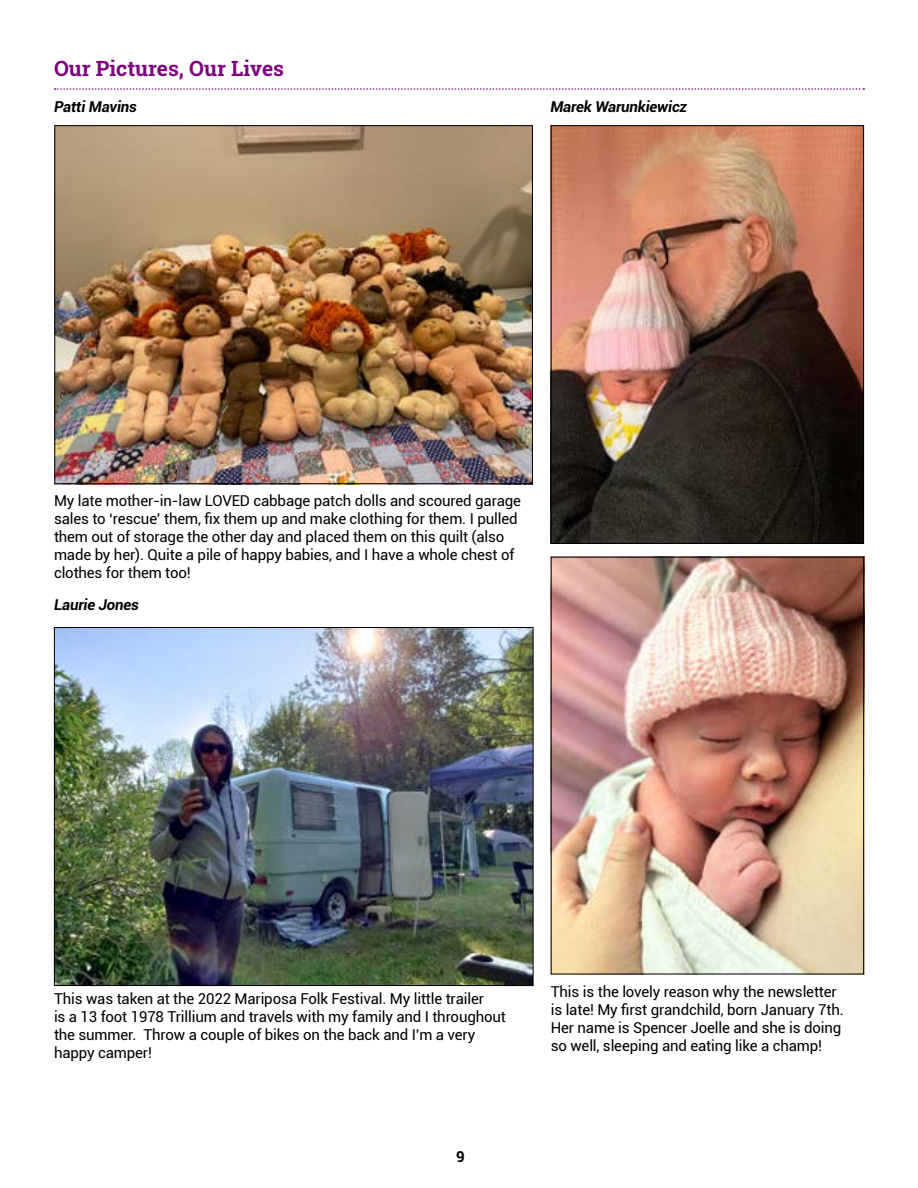
<style>
.page{position:relative;width:918px;height:1188px;background:#fff}
.page>*{position:absolute;margin:0;border:0;box-sizing:border-box;transform-origin:0 0}
.t1{font:700 21px "Roboto Slab";color:#800080}
.t2{font:15px/18px "Roboto";letter-spacing:-.01em;color:#000}
.t3{font:italic 700 15px "Roboto";letter-spacing:-.01em;color:#000}
.t4{font:700 15px "Roboto";color:#000}
</style>
<div class="page">
<svg style="left:55px;top:88px;width:809px;height:2px"></svg>
<img style="left:553px;top:127px;width:309px;height:415px">
<div style="left:551px;top:125px;width:313px;height:419px;border:1px solid #000"></div>
<img style="left:56px;top:127px;width:475px;height:355px">
<img style="left:56px;top:629px;width:476px;height:355px">
<img style="left:553px;top:559px;width:309px;height:413px">
<div style="left:551px;top:557px;width:313px;height:417px;border:1px solid #000"></div>
<h1 class="t1" style="left:54px;top:54px;width:232px">Our Pictures, Our Lives</h1>
<p class="t3" style="left:54px;top:96px;width:84px">Patti Mavins</p>
<p class="t3" style="left:550px;top:96px;width:138px">Marek Warunkiewicz</p>
<p class="t2" style="left:54px;top:491px;width:469px">My late mother-in-law LOVED cabbage patch dolls and scoured garage sales to ‘rescue’ them, fix them up and make clothing for them. I pulled them out of storage the other day and placed them on this quilt (also made by her). Quite a pile of happy babies, and I have a whole chest of clothes for them too!</p>
<p class="t3" style="left:54px;top:594px;width:86px">Laurie Jones</p>
<p class="t2" style="left:54px;top:989px;width:453px">This was taken at the 2022 Mariposa Folk Festival. My little trailer<br>is a 13 foot 1978 Trillium and travels with my family and I throughout the summer. Throw a couple of bikes on the back and I’m a very happy camper!</p>
<p class="t2" style="left:551px;top:982px;width:294px">This is the lovely reason why the newsletter is late! My first grandchild, born January 7th.<br>Her name is Spencer Joelle and she is doing so well, sleeping and eating like a champ!</p>
<p class="t4" style="left:456px;top:1146px;width:10px">9</p>
</div>
